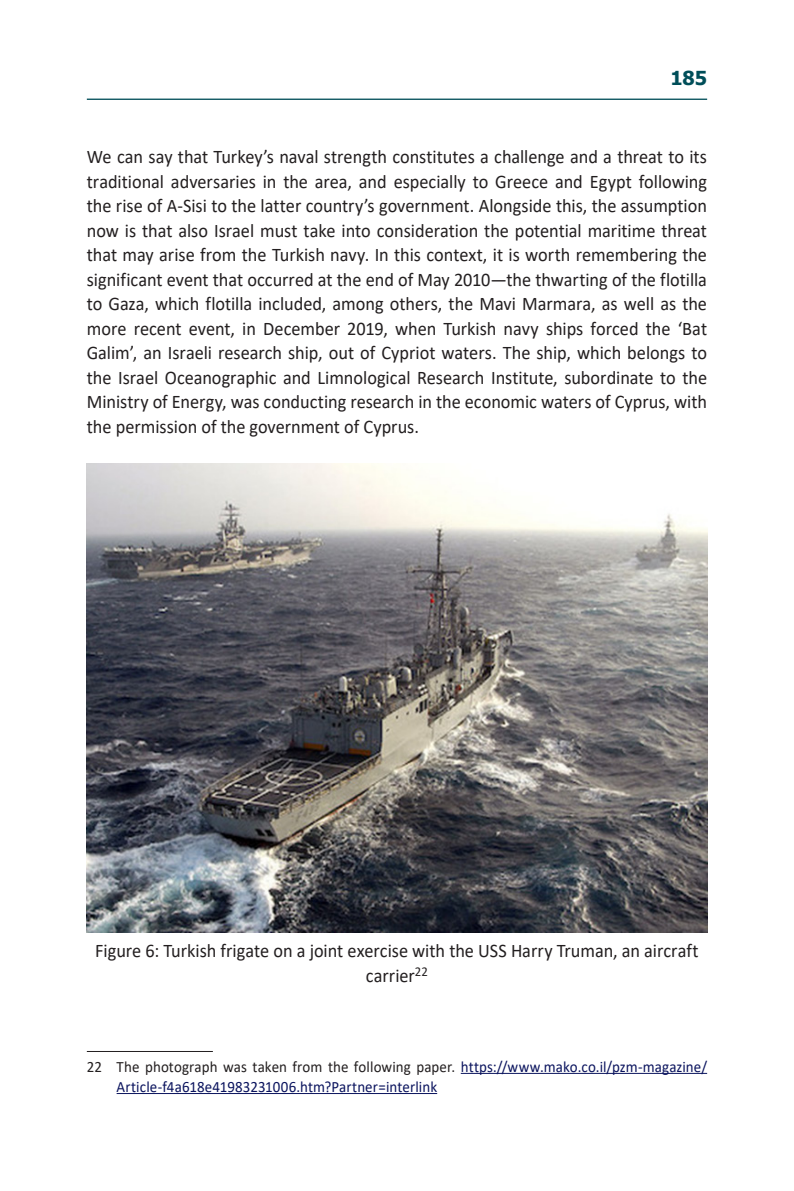
<style>
.page{position:relative;width:794px;height:1191px;background:#fff}
.page>*{position:absolute;margin:0;border:0;box-sizing:border-box;transform-origin:0 0}
.תמונה_עצמה{font:19.25px/24.5px "Calibri";color:#231f20;text-align:justify;scale:.95 1}
.t1{font:700 19.25px "Tahoma";color:#004e59}
.הערת_שוליים{font:15.75px/20.1px "Calibri";letter-spacing:.005em;color:#0b145e;scale:.95 1}
.s1{color:#231f20}
</style>
<div class="page">
<hr style="left:87px;top:99px;width:620px;height:1px;background:#004e59">
<img style="left:87px;top:463px;width:620px;height:469px">
<hr style="left:87px;top:1051px;width:126px;height:1px;background:#231f20">
<hr style="left:461px;top:1073px;width:246px;height:1px;background:#0b145e">
<hr style="left:117px;top:1093px;width:320px;height:1px;background:#0b145e">
<p class="t1" style="left:670px;top:65px;width:38px">185</p>
<p class="תמונה_עצמה" style="left:87px;top:144px;width:654px">We can say that Turkey’s naval strength constitutes a challenge and a threat to its traditional adversaries in the area, and especially to Greece and Egypt following the rise of A-Sisi to the latter country’s government. Alongside this, the assumption now is that also Israel must take into consideration the potential maritime threat that may arise from the Turkish navy. In this context, it is worth remembering the significant event that occurred at the end of May 2010—the thwarting of the flotilla to Gaza, which flotilla included, among others, the Mavi Marmara, as well as the more recent event, in December 2019, when Turkish navy ships forced the ‘Bat Galim’, an Israeli research ship, out of Cypriot waters. The ship, which belongs to the Israel Oceanographic and Limnological Research Institute, subordinate to the Ministry of Energy, was conducting research in the economic waters of Cyprus, with the permission of the government of Cyprus.</p>
<p class="תמונה_עצמה" style="left:95px;top:938px;width:636px;line-height:25px;text-align:center">Figure 6: Turkish frigate on a joint exercise with the USS Harry Truman, an aircraft carrier<sup>22</sup></p>
<p class="הערת_שוליים" style="left:117px;top:1056px;width:623px;text-indent:-30px"><span class="s1">22 The photograph was taken from the following paper.</span> https://www.mako.co.il/pzm-magazine/<br>Article-f4a618e41983231006.htm?Partner=interlink</p>
</div>
